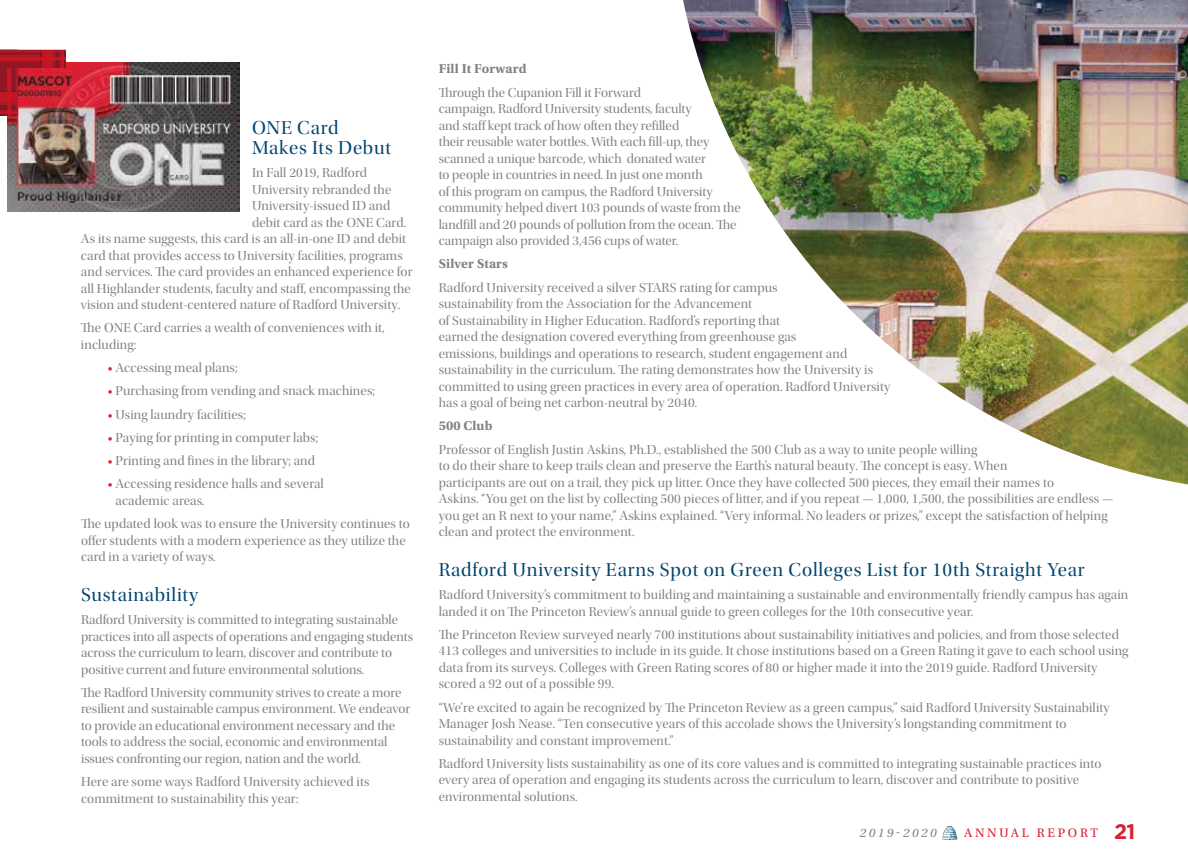
<style>
.page{position:relative;width:1188px;height:864px;background:#fff}
.page>*{position:absolute;margin:0;border:0;box-sizing:border-box;transform-origin:0 0}
.t1{font:19.5px/19.5px "Utopia Std Disp";letter-spacing:.04em;color:#00456f}
.t2{font:13.5px/16.5px "Utopia Std Disp";letter-spacing:.01em;color:#808285}
.t3{font:700 13.5px "Utopia Std";letter-spacing:.01em;color:#808285}
.t4{font:12.9px "Utopia Std";letter-spacing:.21em;color:#da2032}
.t5{font:italic 12.9px "Utopia Std";letter-spacing:.2em;color:#808285}
.s1{color:#da2032}
.s2{font-family:"Gotham";font-weight:700;font-size:21px}
</style>
<div class="page">
<svg style="left:942px;top:826px;width:15px;height:14px"></svg>
<img style="left:8px;top:62px;width:232px;height:150px">
<img style="left:0;top:50px;width:66px;height:66px">
<img style="left:683px;top:0;width:505px;height:485px">
<h1 class="t1" style="left:252px;top:119px;width:141px">ONE Card<br>Makes Its Debut</h1>
<p class="t2" style="left:252px;top:165px;width:117px">In Fall 2019, Radford</p>
<p class="t2" style="left:252px;top:181px;width:141px">University rebranded the</p>
<p class="t2" style="left:252px;top:198px;width:140px">University-issued ID and</p>
<p class="t2" style="left:252px;top:214px;width:156px">debit card as the ONE Card.</p>
<p class="t2" style="left:81px;top:231px;width:327px">As its name suggests, this card is an all-in-one ID and debit</p>
<p class="t2" style="left:81px;top:247px;width:323px">card that provides access to University facilities, programs</p>
<p class="t2" style="left:81px;top:264px;width:333px">and services. The card provides an enhanced experience for</p>
<p class="t2" style="left:81px;top:280px;width:331px">all Highlander students, faculty and staff, encompassing the</p>
<p class="t2" style="left:81px;top:297px;width:321px">vision and student-centered nature of Radford University.</p>
<p class="t2" style="left:81px;top:320px;width:305px">The ONE Card carries a wealth of conveniences with it, including:</p>
<p class="t2" style="left:108px;top:360px;width:131px"><span class="s1">•</span> Accessing meal plans;</p>
<p class="t2" style="left:108px;top:383px;width:269px"><span class="s1">•</span> Purchasing from vending and snack machines;</p>
<p class="t2" style="left:108px;top:406px;width:139px"><span class="s1">•</span> Using laundry facilities;</p>
<p class="t2" style="left:108px;top:430px;width:212px"><span class="s1">•</span> Paying for printing in computer labs;</p>
<p class="t2" style="left:108px;top:453px;width:209px"><span class="s1">•</span> Printing and fines in the library; and</p>
<p class="t2" style="left:116px;top:476px;width:210px;text-indent:-8px"><span class="s1">•</span> Accessing residence halls and several academic areas.</p>
<p class="t2" style="left:81px;top:516px;width:330px">The updated look was to ensure the University continues to offer students with a modern experience as they utilize the card in a variety of ways.</p>
<h1 class="t1" style="left:81px;top:585px;width:119px">Sustainability</h1>
<p class="t2" style="left:81px;top:612px;width:334px">Radford University is committed to integrating sustainable practices into all aspects of operations and engaging students across the curriculum to learn, discover and contribute to positive current and future environmental solutions.</p>
<p class="t2" style="left:81px;top:685px;width:331px">The Radford University community strives to create a more resilient and sustainable campus environment. We endeavor to provide an educational environment necessary and the tools to address the social, economic and environmental issues confronting our region, nation and the world.</p>
<p class="t2" style="left:81px;top:774px;width:290px">Here are some ways Radford University achieved its commitment to sustainability this year:</p>
<p class="t3" style="left:439px;top:61px;width:89px">Fill It Forward</p>
<p class="t2" style="left:439px;top:84px;width:304px">Through the Cupanion Fill it Forward<br>campaign, Radford University students, faculty<br>and staff kept track of how often they refilled<br>their reusable water bottles. With each fill-up, they scanned a unique barcode, which donated water<br>to people in countries in need. In just one month<br>of this program on campus, the Radford University community helped divert 103 pounds of waste from the landfill and 20 pounds of pollution from the ocean. The campaign also provided 3,456 cups of water.</p>
<p class="t3" style="left:439px;top:256px;width:71px">Silver Stars</p>
<p class="t2" style="left:439px;top:279px;width:453px">Radford University received a silver STARS rating for campus<br>sustainability from the Association for the Advancement<br>of Sustainability in Higher Education. Radford’s reporting that<br>earned the designation covered everything from greenhouse gas<br>emissions, buildings and operations to research, student engagement and sustainability in the curriculum. The rating demonstrates how the University is committed to using green practices in every area of operation. Radford University has a goal of being net carbon-neutral by 2040.</p>
<p class="t3" style="left:439px;top:418px;width:55px">500 Club</p>
<p class="t2" style="left:439px;top:441px;width:676px">Professor of English Justin Askins, Ph.D., established the 500 Club as a way to unite people willing<br>to do their share to keep trails clean and preserve the Earth’s natural beauty. The concept is easy. When<br>participants are out on a trail, they pick up litter. Once they have collected 500 pieces, they email their names to<br>Askins. “You get on the list by collecting 500 pieces of litter, and if you repeat — 1,000, 1,500, the possibilities are endless — you get an R next to your name,” Askins explained. “Very informal. No leaders or prizes,” except the satisfaction of helping clean and protect the environment.</p>
<h1 class="t1" style="left:439px;top:560px;width:647px">Radford University Earns Spot on Green Colleges List for 10th Straight Year</h1>
<p class="t2" style="left:439px;top:587px;width:691px">Radford University’s commitment to building and maintaining a sustainable and environmentally friendly campus has again landed it on The Princeton Review’s annual guide to green colleges for the 10th consecutive year.</p>
<p class="t2" style="left:439px;top:627px;width:691px">The Princeton Review surveyed nearly 700 institutions about sustainability initiatives and policies, and from those selected 413 colleges and universities to include in its guide. It chose institutions based on a Green Rating it gave to each school using data from its surveys. Colleges with Green Rating scores of 80 or higher made it into the 2019 guide. Radford University scored a 92 out of a possible 99.</p>
<p class="t2" style="left:439px;top:699px;width:673px">“We’re excited to again be recognized by The Princeton Review as a green campus,” said Radford University Sustainability<br>Manager Josh Nease. “Ten consecutive years of this accolade shows the University’s longstanding commitment to sustainability and constant improvement.”</p>
<p class="t2" style="left:439px;top:756px;width:664px">Radford University lists sustainability as one of its core values and is committed to integrating sustainable practices into every area of operation and engaging its students across the curriculum to learn, discover and contribute to positive environmental solutions.</p>
<p class="t5" style="left:860px;top:826px;width:78px">2019-2020</p>
<p class="t4" style="left:964px;top:826px;width:173px">ANNUAL REPORT <span class="s2">21</span></p>
</div>
